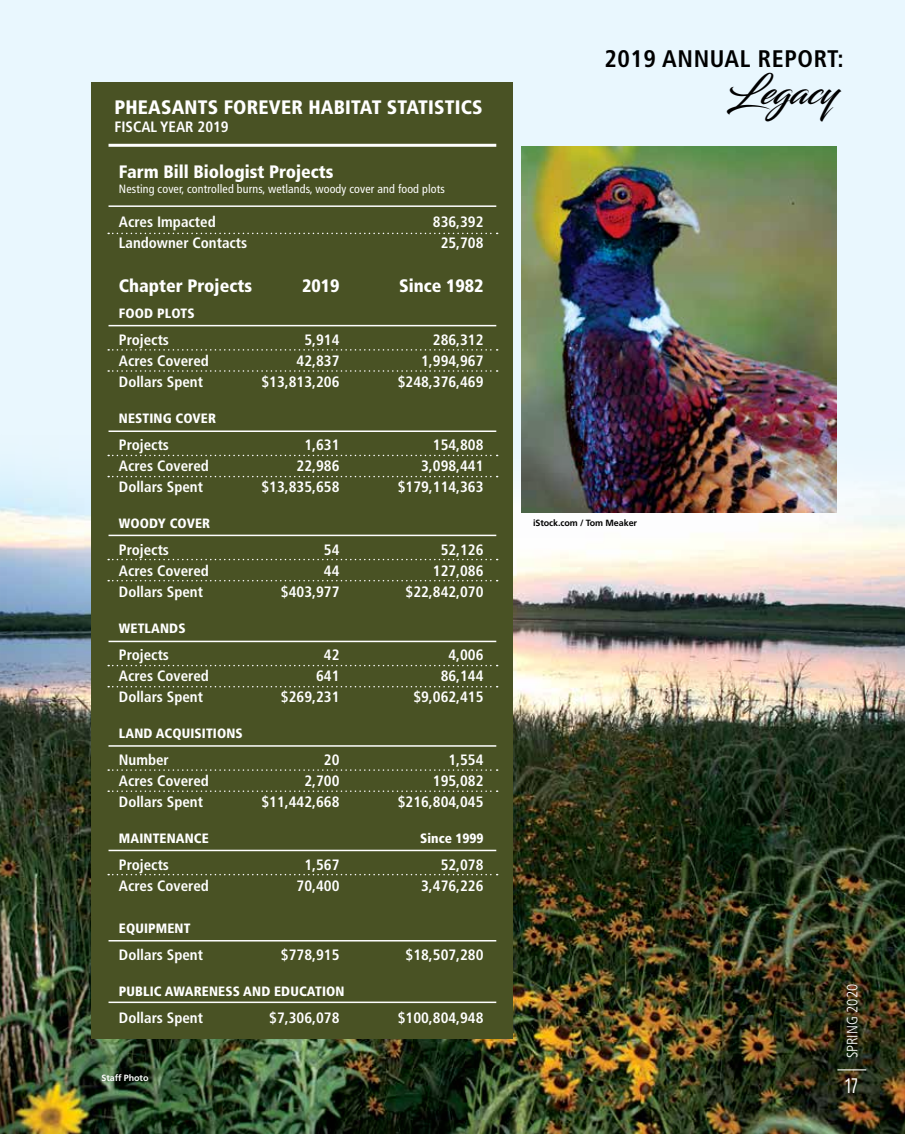
<style>
.page{position:relative;width:905px;height:1134px;background:#fff}
.page>*{position:absolute;margin:0;border:0;box-sizing:border-box;transform-origin:0 0}
.t1{font:37.5px "Blacksword";color:#000}
.t2{font:700 condensed 24px "Frutiger LT Std";letter-spacing:.025em;color:#000}
.t3{font:600 21px "Ando";color:#fff}
.t4{font:900 condensed 19.5px "Frutiger LT Std";letter-spacing:.01em;color:#fff}
.t5{font:900 condensed 18px "Frutiger LT Std";color:#fff}
.t6{font:700 condensed 15px "Frutiger LT Std";color:#fff}
.t7{font:300 condensed 15px "Frutiger LT Std";color:#fff}
.t8{font:900 condensed 13.5px "Frutiger LT Std";letter-spacing:.01em;color:#fff}
.t9{font:condensed 12px "Frutiger LT Std";letter-spacing:.01em;color:#fff}
.t10{font:700 9px "Frutiger LT Std";letter-spacing:-.01em;color:#000}
.t11{font:700 9px "Frutiger LT Std";letter-spacing:-.01em;color:#fff}
</style>
<div class="page">
<div style="left:0;top:0;width:904px;height:538px;background:#e9f7fe"></div>
<img style="left:0;top:429px;width:904px;height:705px">
<svg style="left:837px;top:1069px;width:29px;height:1px"></svg>
<img style="left:521px;top:147px;width:315px;height:366px">
<div style="left:92px;top:82px;width:421px;height:957px;background:#495224"></div>
<hr style="left:108px;top:325px;width:388px;height:1px;background:#fff">
<hr style="left:108px;top:205px;width:388px;height:2px;background:#fff">
<hr style="left:108px;top:144px;width:388px;height:3px;background:#fff">
<hr style="left:108px;top:430px;width:388px;height:2px;background:#fff">
<hr style="left:108px;top:535px;width:388px;height:1px;background:#fff">
<hr style="left:108px;top:641px;width:388px;height:1px;background:#fff">
<hr style="left:108px;top:745px;width:388px;height:2px;background:#fff">
<hr style="left:108px;top:850px;width:388px;height:1px;background:#fff">
<hr style="left:108px;top:940px;width:388px;height:2px;background:#fff">
<hr style="left:108px;top:1002px;width:388px;height:1px;background:#fff">
<svg style="left:108px;top:349px;width:389px;height:2px"></svg>
<svg style="left:108px;top:233px;width:389px;height:1px"></svg>
<svg style="left:108px;top:370px;width:389px;height:2px"></svg>
<svg style="left:108px;top:455px;width:389px;height:1px"></svg>
<svg style="left:108px;top:476px;width:389px;height:1px"></svg>
<svg style="left:108px;top:559px;width:389px;height:1px"></svg>
<svg style="left:108px;top:665px;width:389px;height:1px"></svg>
<svg style="left:108px;top:769px;width:389px;height:2px"></svg>
<svg style="left:108px;top:874px;width:389px;height:1px"></svg>
<svg style="left:108px;top:580px;width:389px;height:1px"></svg>
<svg style="left:108px;top:686px;width:389px;height:1px"></svg>
<svg style="left:108px;top:790px;width:389px;height:2px"></svg>
<h3 class="t4" style="left:114px;top:96px;width:370px">PHEASANTS FOREVER HABITAT STATISTICS</h3>
<p class="t6" style="left:114px;top:118px;width:116px">FISCAL YEAR 2019</p>
<p class="t5" style="left:119px;top:161px;width:216px">Farm Bill Biologist Projects</p>
<p class="t9" style="left:119px;top:182px;width:327px">Nesting cover, controlled burns, wetlands, woody cover and food plots</p>
<p class="t6" style="left:119px;top:213px;width:98px">Acres Impacted</p>
<p class="t6" style="left:433px;top:213px;width:52px">836,392</p>
<p class="t6" style="left:119px;top:234px;width:130px">Landowner Contacts</p>
<p class="t6" style="left:440px;top:234px;width:44px">25,708</p>
<p class="t5" style="left:119px;top:275px;width:135px">Chapter Projects</p>
<p class="t5" style="left:302px;top:275px;width:39px">2019</p>
<p class="t5" style="left:399px;top:275px;width:86px">Since 1982</p>
<p class="t8" style="left:119px;top:305px;width:77px">FOOD PLOTS</p>
<p class="t6" style="left:119px;top:330px;width:52px">Projects</p>
<p class="t6" style="left:304px;top:330px;width:37px">5,914</p>
<p class="t6" style="left:433px;top:330px;width:52px">286,312</p>
<p class="t6" style="left:119px;top:351px;width:91px">Acres Covered</p>
<p class="t6" style="left:296px;top:351px;width:44px">42,837</p>
<p class="t6" style="left:421px;top:351px;width:64px">1,994,967</p>
<p class="t6" style="left:119px;top:372px;width:86px">Dollars Spent</p>
<p class="t6" style="left:261px;top:372px;width:79px">$13,813,206</p>
<p class="t6" style="left:398px;top:372px;width:87px">$248,376,469</p>
<p class="t8" style="left:119px;top:410px;width:99px">NESTING COVER</p>
<p class="t6" style="left:119px;top:435px;width:52px">Projects</p>
<p class="t6" style="left:304px;top:435px;width:37px">1,631</p>
<p class="t6" style="left:433px;top:435px;width:52px">154,808</p>
<p class="t6" style="left:119px;top:456px;width:91px">Acres Covered</p>
<p class="t6" style="left:296px;top:456px;width:44px">22,986</p>
<p class="t6" style="left:421px;top:456px;width:64px">3,098,441</p>
<p class="t6" style="left:119px;top:477px;width:86px">Dollars Spent</p>
<p class="t6" style="left:261px;top:477px;width:79px">$13,835,658</p>
<p class="t6" style="left:398px;top:477px;width:87px">$179,114,363</p>
<p class="t8" style="left:119px;top:515px;width:93px">WOODY COVER</p>
<p class="t6" style="left:119px;top:540px;width:52px">Projects</p>
<p class="t6" style="left:324px;top:540px;width:17px">54</p>
<p class="t6" style="left:440px;top:540px;width:44px">52,126</p>
<p class="t6" style="left:119px;top:561px;width:91px">Acres Covered</p>
<p class="t6" style="left:324px;top:561px;width:17px">44</p>
<p class="t6" style="left:433px;top:561px;width:52px">127,086</p>
<p class="t6" style="left:119px;top:582px;width:86px">Dollars Spent</p>
<p class="t6" style="left:281px;top:582px;width:60px">$403,977</p>
<p class="t6" style="left:405px;top:582px;width:79px">$22,842,070</p>
<p class="t8" style="left:119px;top:620px;width:68px">WETLANDS</p>
<p class="t6" style="left:119px;top:645px;width:52px">Projects</p>
<p class="t6" style="left:324px;top:645px;width:17px">42</p>
<p class="t6" style="left:448px;top:645px;width:37px">4,006</p>
<p class="t6" style="left:119px;top:666px;width:91px">Acres Covered</p>
<p class="t6" style="left:316px;top:666px;width:25px">641</p>
<p class="t6" style="left:440px;top:666px;width:44px">86,144</p>
<p class="t6" style="left:119px;top:687px;width:86px">Dollars Spent</p>
<p class="t6" style="left:281px;top:687px;width:60px">$269,231</p>
<p class="t6" style="left:413px;top:687px;width:72px">$9,062,415</p>
<p class="t8" style="left:119px;top:725px;width:125px">LAND ACQUISITIONS</p>
<p class="t6" style="left:119px;top:750px;width:52px">Number</p>
<p class="t6" style="left:324px;top:750px;width:17px">20</p>
<p class="t6" style="left:448px;top:750px;width:37px">1,554</p>
<p class="t6" style="left:119px;top:771px;width:91px">Acres Covered</p>
<p class="t6" style="left:304px;top:771px;width:37px">2,700</p>
<p class="t6" style="left:433px;top:771px;width:52px">195,082</p>
<p class="t6" style="left:119px;top:792px;width:86px">Dollars Spent</p>
<p class="t6" style="left:261px;top:792px;width:79px">$11,442,668</p>
<p class="t6" style="left:398px;top:792px;width:87px">$216,804,045</p>
<p class="t8" style="left:119px;top:830px;width:91px">MAINTENANCE</p>
<p class="t8" style="left:420px;top:830px;width:65px">Since 1999</p>
<p class="t6" style="left:119px;top:855px;width:52px">Projects</p>
<p class="t6" style="left:304px;top:855px;width:37px">1,567</p>
<p class="t6" style="left:440px;top:855px;width:44px">52,078</p>
<p class="t6" style="left:119px;top:876px;width:91px">Acres Covered</p>
<p class="t6" style="left:296px;top:876px;width:44px">70,400</p>
<p class="t6" style="left:421px;top:876px;width:64px">3,476,226</p>
<p class="t8" style="left:119px;top:920px;width:73px">EQUIPMENT</p>
<p class="t6" style="left:119px;top:945px;width:86px">Dollars Spent</p>
<p class="t6" style="left:281px;top:945px;width:60px">$778,915</p>
<p class="t6" style="left:405px;top:945px;width:79px">$18,507,280</p>
<p class="t8" style="left:119px;top:983px;width:227px">PUBLIC AWARENESS AND EDUCATION</p>
<p class="t6" style="left:119px;top:1008px;width:86px">Dollars Spent</p>
<p class="t6" style="left:269px;top:1008px;width:72px">$7,306,078</p>
<p class="t6" style="left:398px;top:1008px;width:87px">$100,804,948</p>
<p class="t11" style="left:102px;top:1072px;width:48px">Staff Photo</p>
<h2 class="t2" style="left:604px;top:44px;width:241px">2019 ANNUAL REPORT:</h2>
<h1 class="t1" style="left:726px;top:69px;width:112px">Legacy</h1>
<p class="t10" style="left:533px;top:517px;width:106px">iStock.com / Tom Meaker</p>
<p class="t7" style="left:843px;top:1058px;width:76px;rotate:-90deg">SPRING 2020</p>
<h3 class="t3" style="left:845px;top:1075px;width:14px">17</h3>
</div>
